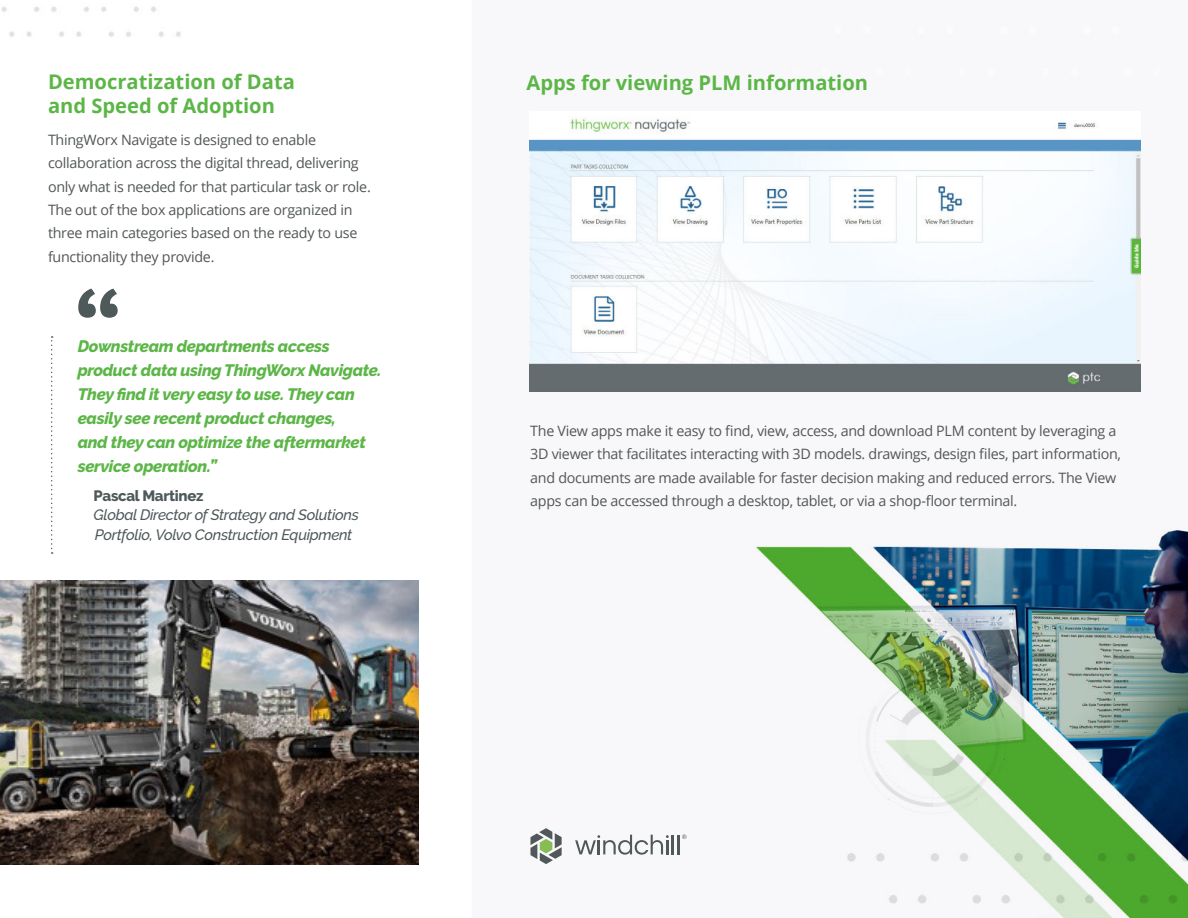
<style>
.page{position:relative;width:1188px;height:918px;background:#fff}
.page>*{position:absolute;margin:0;border:0;box-sizing:border-box;transform-origin:0 0}
.t1{font:135px "PT Sans Caption";color:#4e595a}
.t2{font:700 20.1px/23.4px "Open Sans";color:#5cb647}
.t3{font:italic 800 16.5px/24px "PTC Raleway";letter-spacing:-.02em;color:#5cb647}
.t4{font:italic 500 15px/19.5px "PTC Raleway";letter-spacing:-.02em;color:#4e595a}
.t5{font:800 15px "PTC Raleway";letter-spacing:-.02em;color:#4e595a}
.t6{font:14.25px/23.4px "Open Sans";letter-spacing:-.02em;color:#525657}
</style>
<div class="page">
<img style="left:1px;top:6px;width:1187px;height:912px">
<img style="left:0;top:580px;width:418px;height:285px">
<svg style="left:51px;top:336px;width:2px;height:218px"></svg>
<svg style="left:575px;top:835px;width:112px;height:20px"></svg>
<svg style="left:530px;top:828px;width:32px;height:36px"></svg>
<img style="left:530px;top:112px;width:611px;height:280px">
<h2 class="t2" style="left:48px;top:72px;width:248px">Democratization of Data and Speed of Adoption</h2>
<p class="t6" style="left:48px;top:130px;width:324px">ThingWorx Navigate is designed to enable collaboration across the digital thread, delivering only what is needed for that particular task or role.<br>The out of the box applications are organized in three main categories based on the ready to use functionality they provide.</p>
<h1 class="t1" style="left:72px;top:269px;width:53px">“</h1>
<p class="t3" style="left:78px;top:334px;width:305px">Downstream departments access product data using ThingWorx Navigate.<br>They find it very easy to use. They can easily see recent product changes,<br>and they can optimize the aftermarket service operation.”</p>
<p class="t5" style="left:94px;top:490px;width:111px">Pascal Martinez</p>
<p class="t4" style="left:94px;top:507px;width:267px">Global Director of Strategy and Solutions<br>Portfolio, Volvo Construction Equipment</p>
<h2 class="t2" style="left:526px;top:73px;width:343px">Apps for viewing PLM information</h2>
<p class="t6" style="left:530px;top:419px;width:592px">The View apps make it easy to find, view, access, and download PLM content by leveraging a 3D viewer that facilitates interacting with 3D models. drawings, design files, part information, and documents are made available for faster decision making and reduced errors. The View apps can be accessed through a desktop, tablet, or via a shop-floor terminal.</p>
</div>
